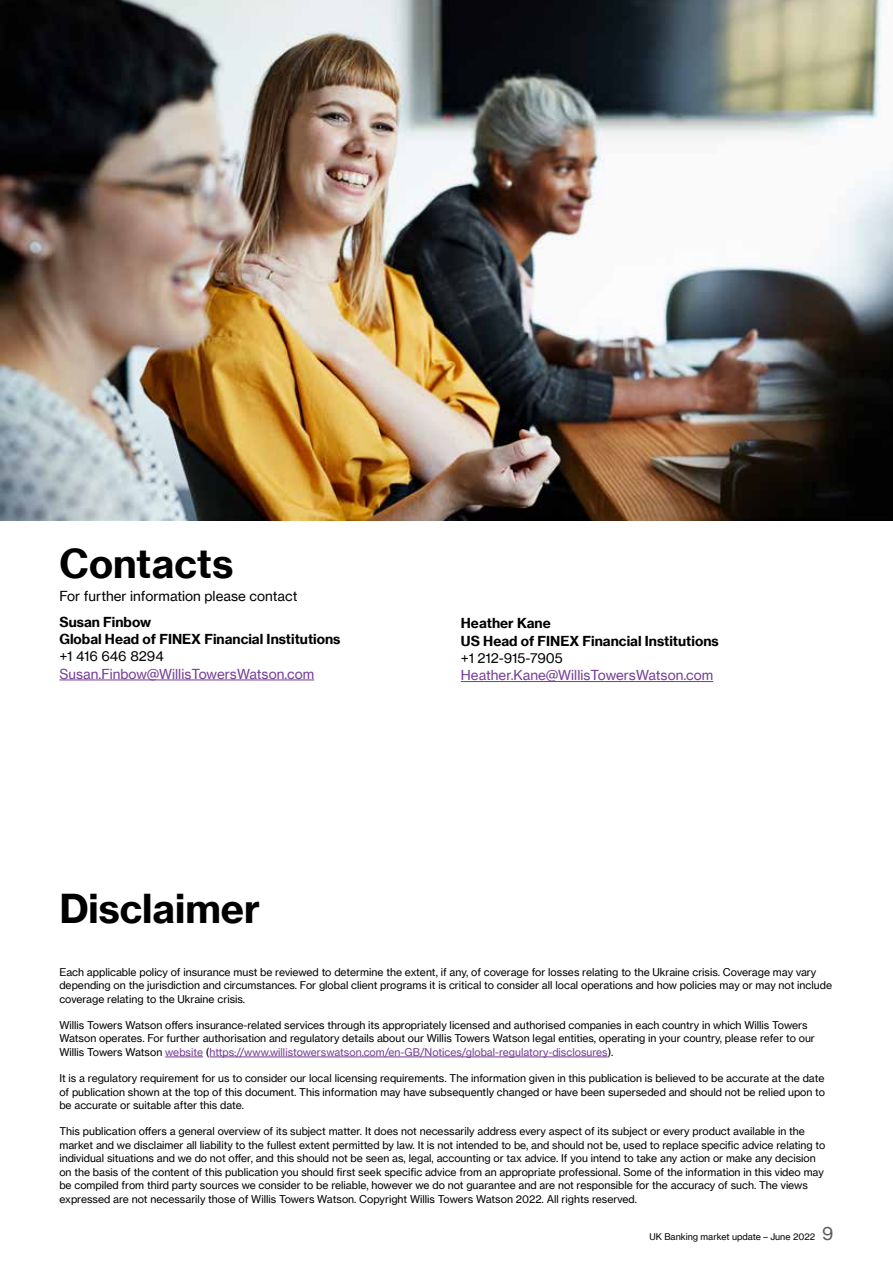
<style>
.page{position:relative;width:893px;height:1263px;background:#fff}
.page>*{position:absolute;margin:0;border:0;box-sizing:border-box;transform-origin:0 0}
.t1{font:39px "N Haas Grotesk TX Pro 75 Bd";color:#000}
.t2{font:13.5px/17.2px "N Haas Grotesk TX Pro 75 Bd";color:#000}
.t3{font:13.5px "N Haas Grotesk TX Pro 55 Rg";color:#763d97}
.t4{font:13.5px "N Haas Grotesk TX Pro 55 Rg";color:#000}
.t5{font:10.5px/13.5px "N Haas Grotesk TX Pro 55 Rg";color:#000}
.t6{font:9px "N Haas Grotesk TX Pro 55 Rg";color:#000}
.s1{color:#763d97}
.s2{font-size:18px;color:#58595b}
</style>
<div class="page">
<img style="left:0;top:0;width:893px;height:520px">
<hr style="left:59px;top:680px;width:255px;height:1px;background:#763d97">
<hr style="left:461px;top:681px;width:252px;height:1px;background:#763d97">
<hr style="left:165px;top:1057px;width:38px;height:1px;background:#763d97">
<hr style="left:209px;top:1057px;width:399px;height:1px;background:#763d97">
<h1 class="t1" style="left:59px;top:539px;width:176px">Contacts</h1>
<p class="t4" style="left:59px;top:588px;width:240px">For further information please contact</p>
<p class="t2" style="left:59px;top:613px;width:283px">Susan Finbow<br>Global Head of FINEX Financial Institutions</p>
<p class="t4" style="left:59px;top:648px;width:106px">+1 416 646 8294</p>
<p class="t3" style="left:59px;top:665px;width:256px">Susan.Finbow@WillisTowersWatson.com</p>
<h1 class="t1" style="left:59px;top:884px;width:202px">Disclaimer</h1>
<p class="t2" style="left:461px;top:615px;width:259px">Heather Kane<br>US Head of FINEX Financial Institutions</p>
<p class="t4" style="left:461px;top:650px;width:103px">+1 212-915-7905</p>
<p class="t3" style="left:461px;top:667px;width:254px">Heather.Kane@WillisTowersWatson.com</p>
<p class="t5" style="left:59px;top:965px;width:774px">Each applicable policy of insurance must be reviewed to determine the extent, if any, of coverage for losses relating to the Ukraine crisis. Coverage may vary depending on the jurisdiction and circumstances. For global client programs it is critical to consider all local operations and how policies may or may not include coverage relating to the Ukraine crisis.</p>
<p class="t5" style="left:59px;top:1018px;width:757px">Willis Towers Watson offers insurance-related services through its appropriately licensed and authorised companies in each country in which Willis Towers<br>Watson operates. For further authorisation and regulatory details about our Willis Towers Watson legal entities, operating in your country, please refer to our<br>Willis Towers Watson <span class="s1">website</span> (<span class="s1">https://www.willistowerswatson.com/en-GB/Notices/global-regulatory-disclosures</span>).</p>
<p class="t5" style="left:59px;top:1071px;width:767px;text-align:justify">It is a regulatory requirement for us to consider our local licensing requirements. The information given in this publication is believed to be accurate at the date of publication shown at the top of this document. This information may have subsequently changed or have been superseded and should not be relied upon to be accurate or suitable after this date.</p>
<p class="t5" style="left:59px;top:1125px;width:767px">This publication offers a general overview of its subject matter. It does not necessarily address every aspect of its subject or every product available in the market and we disclaimer all liability to the fullest extent permitted by law. It is not intended to be, and should not be, used to replace specific advice relating to individual situations and we do not offer, and this should not be seen as, legal, accounting or tax advice. If you intend to take any action or make any decision on the basis of the content of this publication you should first seek specific advice from an appropriate professional. Some of the information in this video may be compiled from third party sources we consider to be reliable, however we do not guarantee and are not responsible for the accuracy of such. The views expressed are not necessarily those of Willis Towers Watson. Copyright Willis Towers Watson 2022. All rights reserved.</p>
<p class="t6" style="left:649px;top:1231px;width:186px">UK Banking market update – June 2022 <span class="s2">9</span></p>
</div>
